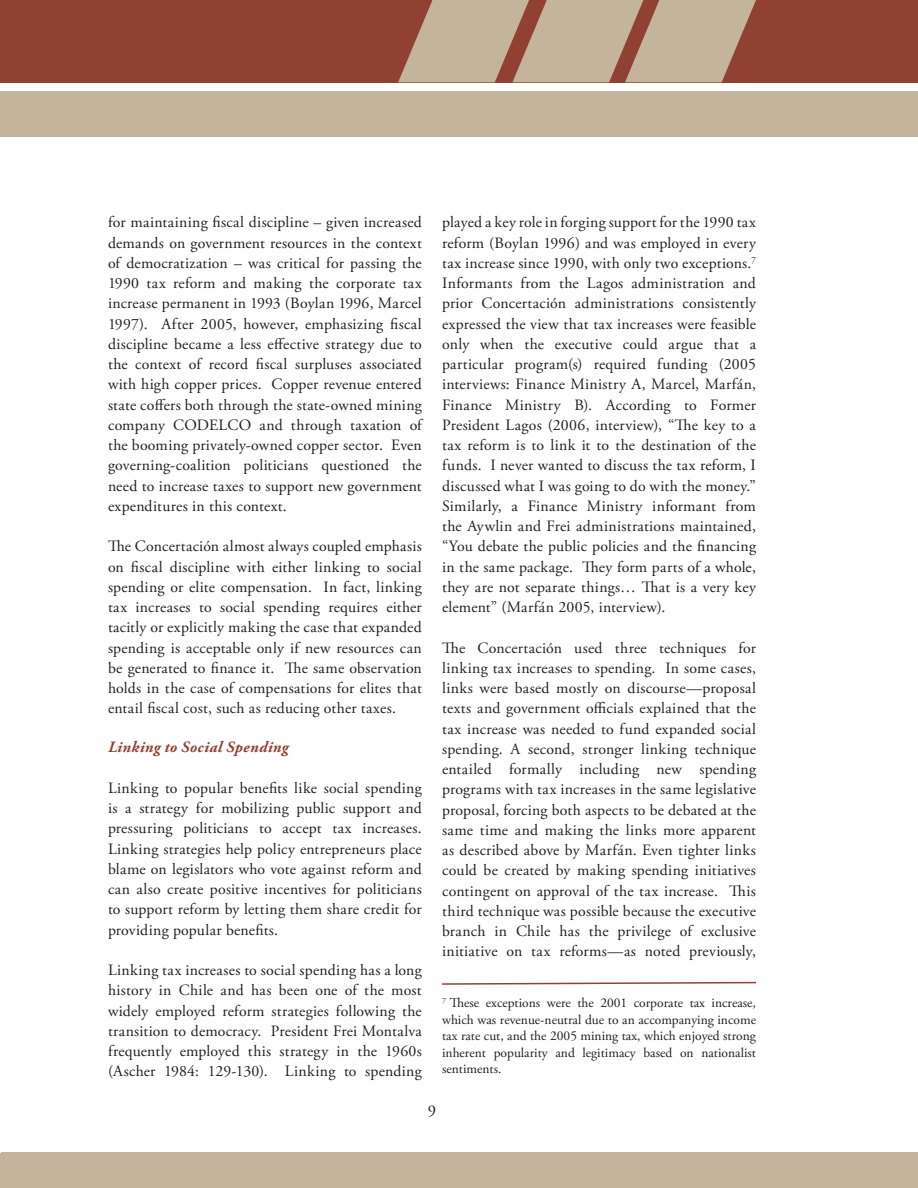
<style>
.page{position:relative;width:918px;height:1188px;background:#fff}
.page>*{position:absolute;margin:0;border:0;box-sizing:border-box;transform-origin:0 0}
.t1{font:16.5px "Adobe Garamond Pro";color:#231f20}
.text_English_no_inde{font:15.75px/20.2px "Adobe Garamond Pro";letter-spacing:.015em;color:#231f20;text-align:justify}
.subhead_B{font:italic 700 15.75px "Adobe Garamond Pro";letter-spacing:.025em;color:#914132}
.text_English{font:13.5px/16.5px "Adobe Garamond Pro";color:#231f20;text-align:justify}
</style>
<div class="page">
<div style="left:0;top:0;width:918px;height:82px;background:#914132"></div>
<div style="left:0;top:92px;width:918px;height:45px;background:#c3b49b"></div>
<svg style="left:398px;top:0;width:358px;height:82px"></svg>
<svg style="left:0;top:1153px;width:1px;height:35px"></svg>
<div style="left:1px;top:1153px;width:917px;height:35px;background:#c3b49b"></div>
<svg style="left:442px;top:981px;width:314px;height:4px"></svg>
<p class="text_English_no_inde" style="left:108px;top:213px;width:315px">for maintaining fiscal discipline – given increased demands on government resources in the context of democratization – was critical for passing the 1990 tax reform and making the corporate tax increase permanent in 1993 (Boylan 1996, Marcel 1997). After 2005, however, emphasizing fiscal discipline became a less effective strategy due to the context of record fiscal surpluses associated with high copper prices. Copper revenue entered state coffers both through the state-owned mining company CODELCO and through taxation of the booming privately-owned copper sector. Even governing-coalition politicians questioned the need to increase taxes to support new government expenditures in this context.</p>
<p class="text_English_no_inde" style="left:108px;top:537px;width:315px">The Concertación almost always coupled emphasis on fiscal discipline with either linking to social spending or elite compensation. In fact, linking tax increases to social spending requires either tacitly or explicitly making the case that expanded spending is acceptable only if new resources can be generated to finance it. The same observation holds in the case of compensations for elites that entail fiscal cost, such as reducing other taxes.</p>
<p class="subhead_B" style="left:108px;top:738px;width:182px">Linking to Social Spending</p>
<p class="text_English_no_inde" style="left:108px;top:778px;width:315px">Linking to popular benefits like social spending is a strategy for mobilizing public support and pressuring politicians to accept tax increases.<br>Linking strategies help policy entrepreneurs place blame on legislators who vote against reform and can also create positive incentives for politicians to support reform by letting them share credit for providing popular benefits.</p>
<p class="text_English_no_inde" style="left:108px;top:961px;width:315px">Linking tax increases to social spending has a long history in Chile and has been one of the most widely employed reform strategies following the transition to democracy. President Frei Montalva frequently employed this strategy in the 1960s (Ascher 1984: 129-130). Linking to spending</p>
<p class="text_English_no_inde" style="left:442px;top:213px;width:315px">played a key role in forging support for the 1990 tax reform (Boylan 1996) and was employed in every tax increase since 1990, with only two exceptions.<sup>7<br></sup>Informants from the Lagos administration and prior Concertación administrations consistently expressed the view that tax increases were feasible only when the executive could argue that a particular program(s) required funding (2005 interviews: Finance Ministry A, Marcel, Marfán, Finance Ministry B). According to Former President Lagos (2006, interview), “The key to a tax reform is to link it to the destination of the funds. I never wanted to discuss the tax reform, I discussed what I was going to do with the money.” Similarly, a Finance Ministry informant from the Aywlin and Frei administrations maintained, “You debate the public policies and the financing in the same package. They form parts of a whole, they are not separate things… That is a very key element” (Marfán 2005, interview).</p>
<p class="text_English_no_inde" style="left:442px;top:638px;width:315px">The Concertación used three techniques for linking tax increases to spending. In some cases, links were based mostly on discourse—proposal texts and government officials explained that the tax increase was needed to fund expanded social spending. A second, stronger linking technique entailed formally including new spending programs with tax increases in the same legislative proposal, forcing both aspects to be debated at the same time and making the links more apparent as described above by Marfán. Even tighter links could be created by making spending initiatives contingent on approval of the tax increase. This third technique was possible because the executive branch in Chile has the privilege of exclusive initiative on tax reforms—as noted previously,</p>
<p class="text_English" style="left:442px;top:995px;width:315px"><sup>7</sup> These exceptions were the 2001 corporate tax increase, which was revenue-neutral due to an accompanying income tax rate cut, and the 2005 mining tax, which enjoyed strong inherent popularity and legitimacy based on nationalist sentiments.</p>
<p class="t1" style="left:428px;top:1101px;width:10px">9</p>
</div>
